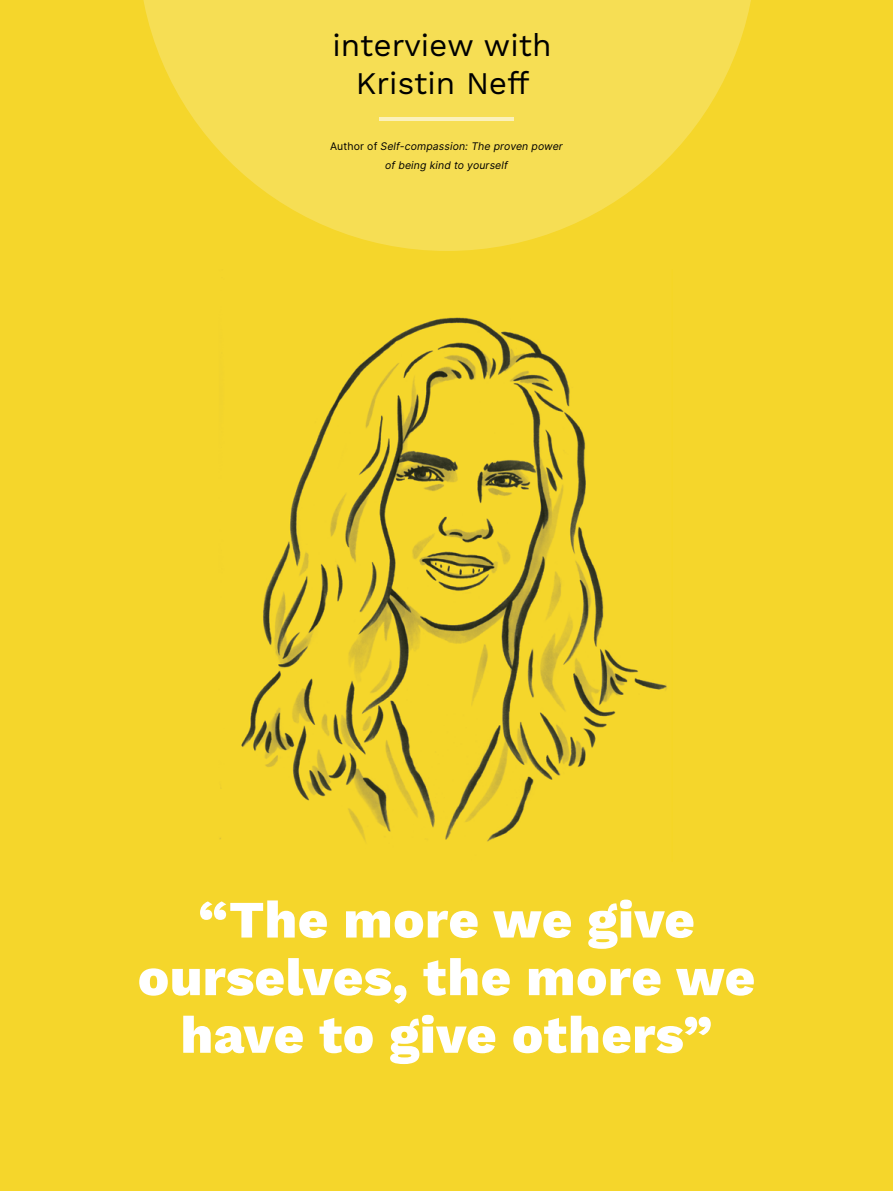
<style>
.page{position:relative;width:893px;height:1191px;background:#f5d62b}
.page>*{position:absolute;margin:0;border:0;box-sizing:border-box;transform-origin:0 0}
.t1{font:800 52.5px/57.6px "Work Sans";letter-spacing:.01em;color:#fff;text-align:center}
.t2{font:31.5px/37.8px "Work Sans";color:#000;text-align:center}
.t3{font:italic 10.5px/19.2px "Inter";letter-spacing:.01em;color:#000;text-align:center}
.s1{font-style:normal}
</style>
<div class="page">
<svg style="left:143px;top:0;width:608px;height:251px;fill:#f6de54"></svg>
<img style="left:219px;top:317px;width:448px;height:525px">
<hr style="left:379px;top:118px;width:135px;height:3px;background:#fff">
<h2 class="t2" style="left:333px;top:28px;width:221px">interview with<br>Kristin Neff</h2>
<p class="t3" style="left:330px;top:136px;width:234px"><span class="s1">Author of</span> Self-compassion: The proven power of being kind to yourself</p>
<h1 class="t1" style="left:138px;top:893px;width:619px">“The more we give ourselves, the more we have to give others”</h1>
</div>
